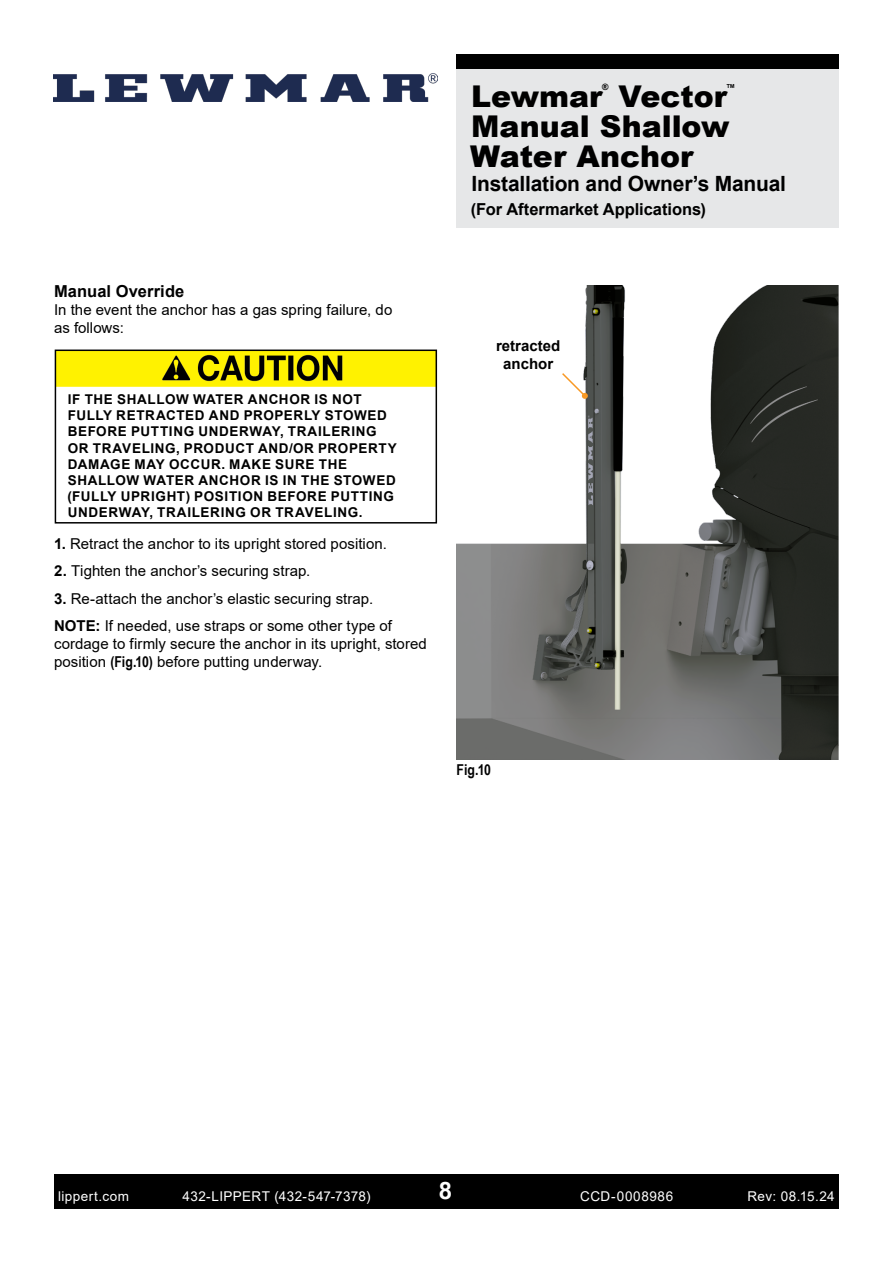
<style>
.page{position:relative;width:893px;height:1263px;background:#fff}
.page>*{position:absolute;margin:0;border:0;box-sizing:border-box;transform-origin:0 0}
.t1{font:900 30px/30px "Arial";color:#000}
.t2{font:700 24px "Arial";color:#fff}
.t3{font:700 21px "Arial";letter-spacing:-.01em;color:#000}
.t4{font:700 16.5px "Arial";color:#000}
.t5{font:15px/18px "Arial";letter-spacing:.005em;color:#000}
.t6{font:700 15px/18px "Arial";color:#000;text-align:center}
.t7{font:700 15px "Arial Narrow";color:#000}
.t8{font:700 13.5px/16.2px "Arial";letter-spacing:.045em;color:#000}
.t9{font:13.5px "Arial";letter-spacing:.035em;color:#fff}
.t10{font:700 9.6px "Arial";color:#000}
.t11{font:900 8.7px "Arial";color:#000}
.s1{font-weight:700}
.s2{font-family:"Arial Narrow";font-weight:700}
</style>
<div class="page">
<div style="left:54px;top:1174px;width:785px;height:35px;background:#000"></div>
<img style="left:53px;top:73px;width:384px;height:28px">
<div style="left:457px;top:54px;width:382px;height:173px;background:#e6e7e8"></div>
<div style="left:457px;top:54px;width:382px;height:14px;background:#000"></div>
<img style="left:58px;top:353px;width:376px;height:34px">
<div style="left:55px;top:350px;width:382px;height:173px;border:2px solid #000"></div>
<img style="left:457px;top:285px;width:382px;height:474px">
<svg style="left:560px;top:371px;width:28px;height:28px"></svg>
<p class="t4" style="left:54px;top:280px;width:132px">Manual Override</p>
<p class="t5" style="left:54px;top:301px;width:340px">In the event the anchor has a gas spring failure, do as follows:</p>
<p class="t8" style="left:67px;top:391px;width:331px">IF THE SHALLOW WATER ANCHOR IS NOT FULLY RETRACTED AND PROPERLY STOWED BEFORE PUTTING UNDERWAY, TRAILERING OR TRAVELING, PRODUCT AND/OR PROPERTY DAMAGE MAY OCCUR. MAKE SURE THE SHALLOW WATER ANCHOR IS IN THE STOWED (FULLY UPRIGHT) POSITION BEFORE PUTTING UNDERWAY, TRAILERING OR TRAVELING.</p>
<p class="t5" style="left:54px;top:534px;width:334px"><span class="s1">1.</span> Retract the anchor to its upright stored position.</p>
<p class="t5" style="left:54px;top:562px;width:258px"><span class="s1">2.</span> Tighten the anchor’s securing strap.</p>
<p class="t5" style="left:54px;top:585px;width:340px;line-height:27.5px"><span class="s1">3.</span> Re-attach the anchor’s elastic securing strap.<br><span class="s1">NOTE:</span> If needed, use straps or some other type of</p>
<p class="t5" style="left:54px;top:635px;width:374px">cordage to firmly secure the anchor in its upright, stored position <span class="s2">(Fig.10)</span> before putting underway.</p>
<h1 class="t1" style="left:471px;top:81px;width:133px">Lewmar</h1>
<p class="t11" style="left:602px;top:81px;width:8px">®</p>
<h1 class="t1" style="left:619px;top:81px;width:110px">Vector</h1>
<p class="t10" style="left:726px;top:81px;width:11px">™</p>
<h1 class="t1" style="left:470px;top:111px;width:261px">Manual Shallow<br>Water Anchor</h1>
<h3 class="t3" style="left:471px;top:169px;width:316px">Installation and Owner’s Manual</h3>
<p class="t4" style="left:471px;top:198px;width:236px">(For Aftermarket Applications)</p>
<p class="t6" style="left:496px;top:336px;width:66px">retracted anchor</p>
<p class="t7" style="left:457px;top:758px;width:36px">Fig.10</p>
<p class="t9" style="left:58px;top:1186px;width:72px">lippert.com</p>
<p class="t9" style="left:183px;top:1186px;width:189px">432-LIPPERT (432-547-7378)</p>
<h2 class="t2" style="left:439px;top:1173px;width:15px">8</h2>
<p class="t9" style="left:748px;top:1186px;width:89px">Rev: 08.15.24</p>
<p class="t9" style="left:580px;top:1187px;width:95px">CCD-0008986</p>
</div>
